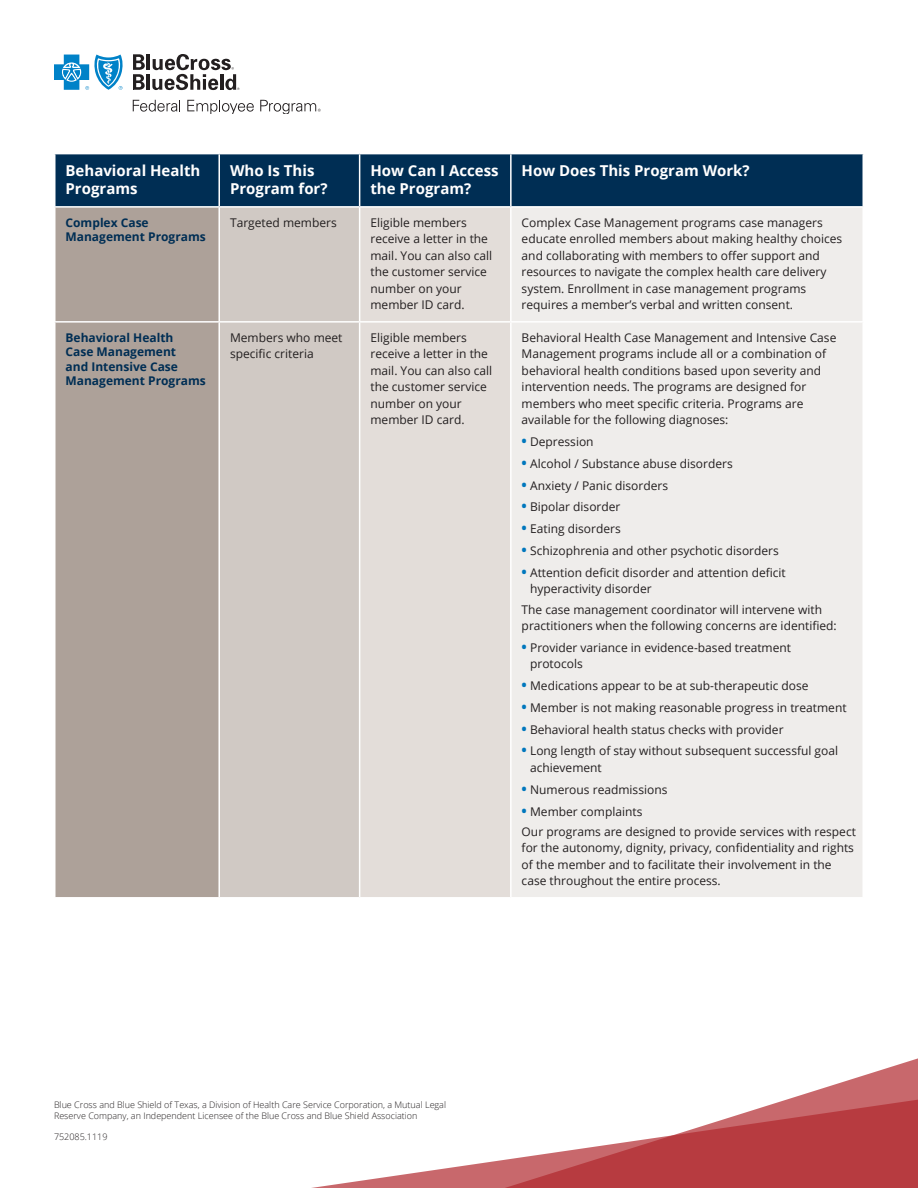
<style>
.page{position:relative;width:918px;height:1188px;background:#fff}
.page>*{position:absolute;margin:0;border:0;box-sizing:border-box;transform-origin:0 0}
.t1{font:700 15px/18px "Open Sans";color:#fff}
.t2{font:12px/16.5px "Open Sans";color:#231f20}
.t3{font:700 12px/14.4px "Open Sans";color:#002e54}
.t4{font:300 9px/10.8px "Open Sans";color:#231f20}
.s1{font-weight:700;font-size:14.25px;color:#0077bd}
</style>
<div class="page">
<div style="left:56px;top:154px;width:806px;height:52px;background:#002e54"></div>
<div style="left:56px;top:208px;width:162px;height:689px;background:#ada199"></div>
<div style="left:220px;top:208px;width:139px;height:689px;background:#d0c9c4"></div>
<svg style="left:360px;top:208px;width:150px;height:689px;fill:#e3ddd9"></svg>
<div style="left:512px;top:208px;width:350px;height:689px;background:#efedeb"></div>
<hr style="left:218px;top:154px;width:2px;height:52px;background:#fff">
<hr style="left:359px;top:154px;width:1px;height:52px;background:#fff">
<hr style="left:510px;top:154px;width:2px;height:52px;background:#fff">
<hr style="left:54px;top:321px;width:165px;height:2px;background:#fff">
<hr style="left:219px;top:321px;width:141px;height:2px;background:#fff">
<hr style="left:360px;top:321px;width:151px;height:2px;background:#fff">
<hr style="left:511px;top:321px;width:353px;height:2px;background:#fff">
<hr style="left:147px;top:54px;width:3px;height:16px;background:#231f20">
<svg style="left:133px;top:54px;width:12px;height:36px"></svg>
<hr style="left:147px;top:74px;width:3px;height:16px;background:#231f20">
<svg style="left:133px;top:100px;width:47px;height:12px"></svg>
<svg style="left:187px;top:100px;width:67px;height:14px"></svg>
<svg style="left:152px;top:54px;width:88px;height:36px"></svg>
<svg style="left:260px;top:100px;width:61px;height:14px"></svg>
<svg style="left:54px;top:55px;width:69px;height:35px"></svg>
<svg style="left:824px;top:1058px;width:94px;height:30px"></svg>
<svg style="left:311px;top:1088px;width:607px;height:100px"></svg>
<p class="t1" style="left:66px;top:161px;width:136px">Behavioral Health<br>Programs</p>
<p class="t1" style="left:230px;top:161px;width:99px">Who Is This<br>Program for?</p>
<p class="t1" style="left:370px;top:161px;width:130px">How Can I Access the Program?</p>
<p class="t1" style="left:522px;top:161px;width:230px">How Does This Program Work?</p>
<p class="t3" style="left:66px;top:215px;width:142px">Complex Case<br>Management Programs</p>
<p class="t2" style="left:230px;top:214px;width:108px">Targeted members</p>
<p class="t2" style="left:370px;top:214px;width:123px">Eligible members receive a letter in the mail. You can also call the customer service number on your member ID card.</p>
<p class="t2" style="left:522px;top:214px;width:322px">Complex Case Management programs case managers educate enrolled members about making healthy choices and collaborating with members to offer support and resources to navigate the complex health care delivery system. Enrollment in case management programs requires a member’s verbal and written consent.</p>
<p class="t3" style="left:66px;top:330px;width:142px">Behavioral Health<br>Case Management<br>and Intensive Case<br>Management Programs</p>
<p class="t2" style="left:230px;top:329px;width:114px">Members who meet specific criteria</p>
<p class="t2" style="left:370px;top:329px;width:123px">Eligible members receive a letter in the mail. You can also call the customer service number on your member ID card.</p>
<p class="t2" style="left:522px;top:329px;width:316px">Behavioral Health Case Management and Intensive Case Management programs include all or a combination of behavioral health conditions based upon severity and intervention needs. The programs are designed for members who meet specific criteria. Programs are available for the following diagnoses:</p>
<p class="t2" style="left:522px;top:433px;width:74px"><span class="s1">•</span> Depression</p>
<p class="t2" style="left:522px;top:455px;width:213px"><span class="s1">•</span> Alcohol / Substance abuse disorders</p>
<p class="t2" style="left:522px;top:477px;width:148px"><span class="s1">•</span> Anxiety / Panic disorders</p>
<p class="t2" style="left:522px;top:499px;width:100px"><span class="s1">•</span> Bipolar disorder</p>
<p class="t2" style="left:522px;top:520px;width:101px"><span class="s1">•</span> Eating disorders</p>
<p class="t2" style="left:522px;top:542px;width:259px"><span class="s1">•</span> Schizophrenia and other psychotic disorders</p>
<p class="t2" style="left:530px;top:564px;width:257px;text-indent:-8px"><span class="s1">•</span> Attention deficit disorder and attention deficit hyperactivity disorder</p>
<p class="t2" style="left:522px;top:601px;width:317px">The case management coordinator will intervene with practitioners when the following concerns are identified:</p>
<p class="t2" style="left:530px;top:639px;width:263px;text-indent:-8px"><span class="s1">•</span> Provider variance in evidence-based treatment protocols</p>
<p class="t2" style="left:522px;top:677px;width:289px"><span class="s1">•</span> Medications appear to be at sub-therapeutic dose</p>
<p class="t2" style="left:522px;top:699px;width:327px"><span class="s1">•</span> Member is not making reasonable progress in treatment</p>
<p class="t2" style="left:522px;top:721px;width:263px"><span class="s1">•</span> Behavioral health status checks with provider</p>
<p class="t2" style="left:530px;top:743px;width:310px;text-indent:-8px"><span class="s1">•</span> Long length of stay without subsequent successful goal achievement</p>
<p class="t2" style="left:522px;top:781px;width:147px"><span class="s1">•</span> Numerous readmissions</p>
<p class="t2" style="left:522px;top:801px;width:336px;line-height:20.2px"><span class="s1">•</span> Member complaints<br>Our programs are designed to provide services with respect</p>
<p class="t2" style="left:522px;top:839px;width:334px">for the autonomy, dignity, privacy, confidentiality and rights of the member and to facilitate their involvement in the case throughout the entire process.</p>
<p class="t4" style="left:54px;top:1099px;width:394px">Blue Cross and Blue Shield of Texas, a Division of Health Care Service Corporation, a Mutual Legal<br>Reserve Company, an Independent Licensee of the Blue Cross and Blue Shield Association</p>
<p class="t4" style="left:54px;top:1131px;width:55px">752085.1119</p>
</div>
